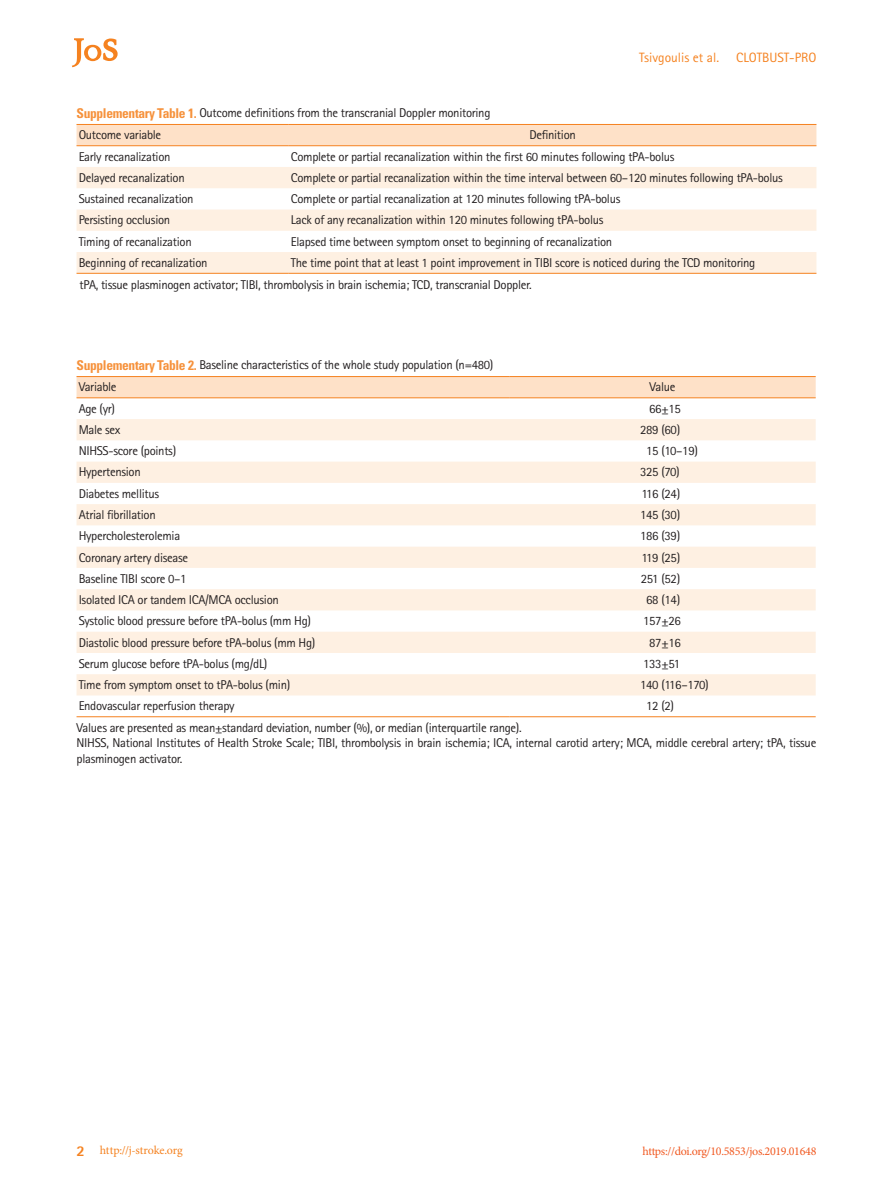
<style>
.page{position:relative;width:893px;height:1191px;background:#fff}
.page>*{position:absolute;margin:0;border:0;box-sizing:border-box;transform-origin:0 0}
.t1{font:13.5px "Rotis Sans Serif Std";color:#f58220}
.테이블본문{font:12.75px "Rotis Sans Serif Std";letter-spacing:-.025em;color:#231f20}
.테이블_설명{font:12.75px/15.3px "Rotis Sans Serif Std";letter-spacing:-.025em;color:#231f20}
.테이블_제목{font:12.75px "Rotis Sans Serif Std";letter-spacing:-.025em;color:#231f20}
.t2{font:12px "Minion Pro";letter-spacing:-.025em;color:#f15921}
.t3{font:12px "Minion Pro";letter-spacing:-.015em;color:#f58220}
.s1{font-family:"Univers LT Std";font-weight:700;font-stretch:condensed;font-size:13.5px;color:#f6923c}
.s2{font-family:"Rotis Sans Serif Std";font-weight:800;font-size:15px}
</style>
<div class="page">
<svg style="left:72px;top:38px;width:46px;height:29px"></svg>
<div style="left:77px;top:125px;width:739px;height:20px;background:#fee1c8"></div>
<svg style="left:77px;top:167px;width:739px;height:64px;fill:#fef0e2"></svg>
<div style="left:77px;top:252px;width:739px;height:21px;background:#fef0e2"></div>
<hr style="left:77px;top:124px;width:212px;height:1px;background:#f58220">
<hr style="left:289px;top:124px;width:527px;height:1px;background:#f58220">
<hr style="left:77px;top:145px;width:212px;height:1px;background:#f58220">
<hr style="left:289px;top:145px;width:527px;height:1px;background:#f58220">
<hr style="left:77px;top:273px;width:212px;height:1px;background:#f58220">
<hr style="left:289px;top:273px;width:527px;height:1px;background:#f58220">
<div style="left:77px;top:377px;width:739px;height:20px;background:#fee1c8"></div>
<svg style="left:77px;top:419px;width:739px;height:276px;fill:#fef0e2"></svg>
<hr style="left:77px;top:376px;width:432px;height:1px;background:#f58220">
<hr style="left:509px;top:376px;width:307px;height:1px;background:#f58220">
<hr style="left:77px;top:397px;width:432px;height:1px;background:#f58220">
<hr style="left:509px;top:397px;width:307px;height:1px;background:#f58220">
<hr style="left:77px;top:716px;width:432px;height:1px;background:#f58220">
<hr style="left:509px;top:716px;width:307px;height:1px;background:#f58220">
<p class="t1" style="left:639px;top:50px;width:82px">Tsivgoulis et al.</p>
<p class="t1" style="left:736px;top:50px;width:82px">CLOTBUST-PRO</p>
<p class="테이블_제목" style="left:77px;top:105px;width:415px"><span class="s1">Supplementary Table 1.</span> Outcome definitions from the transcranial Doppler monitoring</p>
<p class="테이블본문" style="left:79px;top:127px;width:84px">Outcome variable</p>
<p class="테이블본문" style="left:529px;top:127px;width:48px">Definition</p>
<p class="테이블본문" style="left:79px;top:149px;width:93px">Early recanalization</p>
<p class="테이블본문" style="left:291px;top:149px;width:385px">Complete or partial recanalization within the first 60 minutes following tPA-bolus</p>
<p class="테이블본문" style="left:79px;top:170px;width:108px">Delayed recanalization</p>
<p class="테이블본문" style="left:291px;top:170px;width:494px">Complete or partial recanalization within the time interval between 60–120 minutes following tPA-bolus</p>
<p class="테이블본문" style="left:79px;top:191px;width:116px">Sustained recanalization</p>
<p class="테이블본문" style="left:291px;top:191px;width:331px">Complete or partial recanalization at 120 minutes following tPA-bolus</p>
<p class="테이블본문" style="left:79px;top:212px;width:93px">Persisting occlusion</p>
<p class="테이블본문" style="left:291px;top:212px;width:314px">Lack of any recanalization within 120 minutes following tPA-bolus</p>
<p class="테이블본문" style="left:79px;top:234px;width:115px">Timing of recanalization</p>
<p class="테이블본문" style="left:291px;top:234px;width:323px">Elapsed time between symptom onset to beginning of recanalization</p>
<p class="테이블본문" style="left:79px;top:255px;width:130px">Beginning of recanalization</p>
<p class="테이블본문" style="left:291px;top:255px;width:466px">The time point that at least 1 point improvement in TIBI score is noticed during the TCD monitoring</p>
<p class="테이블_제목" style="left:80px;top:277px;width:454px">tPA, tissue plasminogen activator; TIBI, thrombolysis in brain ischemia; TCD, transcranial Doppler.</p>
<p class="테이블_제목" style="left:77px;top:357px;width:418px"><span class="s1">Supplementary Table 2.</span> Baseline characteristics of the whole study population (n=480)</p>
<p class="테이블본문" style="left:79px;top:379px;width:39px">Variable</p>
<p class="테이블본문" style="left:649px;top:379px;width:28px">Value</p>
<p class="테이블본문" style="left:79px;top:401px;width:38px">Age (yr)</p>
<p class="테이블본문" style="left:649px;top:401px;width:33px">66±15</p>
<p class="테이블본문" style="left:79px;top:422px;width:43px">Male sex</p>
<p class="테이블본문" style="left:640px;top:422px;width:42px">289 (60)</p>
<p class="테이블본문" style="left:79px;top:443px;width:99px">NIHSS-score (points)</p>
<p class="테이블본문" style="left:646px;top:443px;width:53px">15 (10–19)</p>
<p class="테이블본문" style="left:79px;top:464px;width:64px">Hypertension</p>
<p class="테이블본문" style="left:640px;top:464px;width:41px">325 (70)</p>
<p class="테이블본문" style="left:79px;top:486px;width:82px">Diabetes mellitus</p>
<p class="테이블본문" style="left:642px;top:486px;width:40px">116 (24)</p>
<p class="테이블본문" style="left:79px;top:507px;width:79px">Atrial fibrillation</p>
<p class="테이블본문" style="left:640px;top:507px;width:42px">145 (30)</p>
<p class="테이블본문" style="left:79px;top:528px;width:103px">Hypercholesterolemia</p>
<p class="테이블본문" style="left:640px;top:528px;width:42px">186 (39)</p>
<p class="테이블본문" style="left:79px;top:549px;width:111px">Coronary artery disease</p>
<p class="테이블본문" style="left:642px;top:549px;width:40px">119 (25)</p>
<p class="테이블본문" style="left:79px;top:571px;width:109px">Baseline TIBI score 0–1</p>
<p class="테이블본문" style="left:641px;top:571px;width:41px">251 (52)</p>
<p class="테이블본문" style="left:79px;top:592px;width:202px">Isolated ICA or tandem ICA/MCA occlusion</p>
<p class="테이블본문" style="left:646px;top:592px;width:35px">68 (14)</p>
<p class="테이블본문" style="left:79px;top:613px;width:234px">Systolic blood pressure before tPA-bolus (mm Hg)</p>
<p class="테이블본문" style="left:643px;top:613px;width:39px">157±26</p>
<p class="테이블본문" style="left:79px;top:634px;width:238px">Diastolic blood pressure before tPA-bolus (mm Hg)</p>
<p class="테이블본문" style="left:649px;top:634px;width:33px">87±16</p>
<p class="테이블본문" style="left:79px;top:656px;width:190px">Serum glucose before tPA-bolus (mg/dL)</p>
<p class="테이블본문" style="left:643px;top:656px;width:39px">133±51</p>
<p class="테이블본문" style="left:79px;top:677px;width:213px">Time from symptom onset to tPA-bolus (min)</p>
<p class="테이블본문" style="left:640px;top:677px;width:70px">140 (116–170)</p>
<p class="테이블본문" style="left:79px;top:698px;width:158px">Endovascular reperfusion therapy</p>
<p class="테이블본문" style="left:646px;top:698px;width:29px">12 (2)</p>
<p class="테이블_설명" style="left:77px;top:720px;width:447px">Values are presented as mean±standard deviation, number (%), or median (interquartile range).</p>
<p class="테이블_설명" style="left:77px;top:735px;width:741px">NIHSS, National Institutes of Health Stroke Scale; TIBI, thrombolysis in brain ischemia; ICA, internal carotid artery; MCA, middle cerebral artery; tPA, tissue plasminogen activator.</p>
<p class="t3" style="left:77px;top:1142px;width:108px"><span class="s2">2</span> http://j-stroke.org</p>
<p class="t2" style="left:643px;top:1143px;width:175px">https://doi.org/10.5853/jos.2019.01648</p>
</div>
